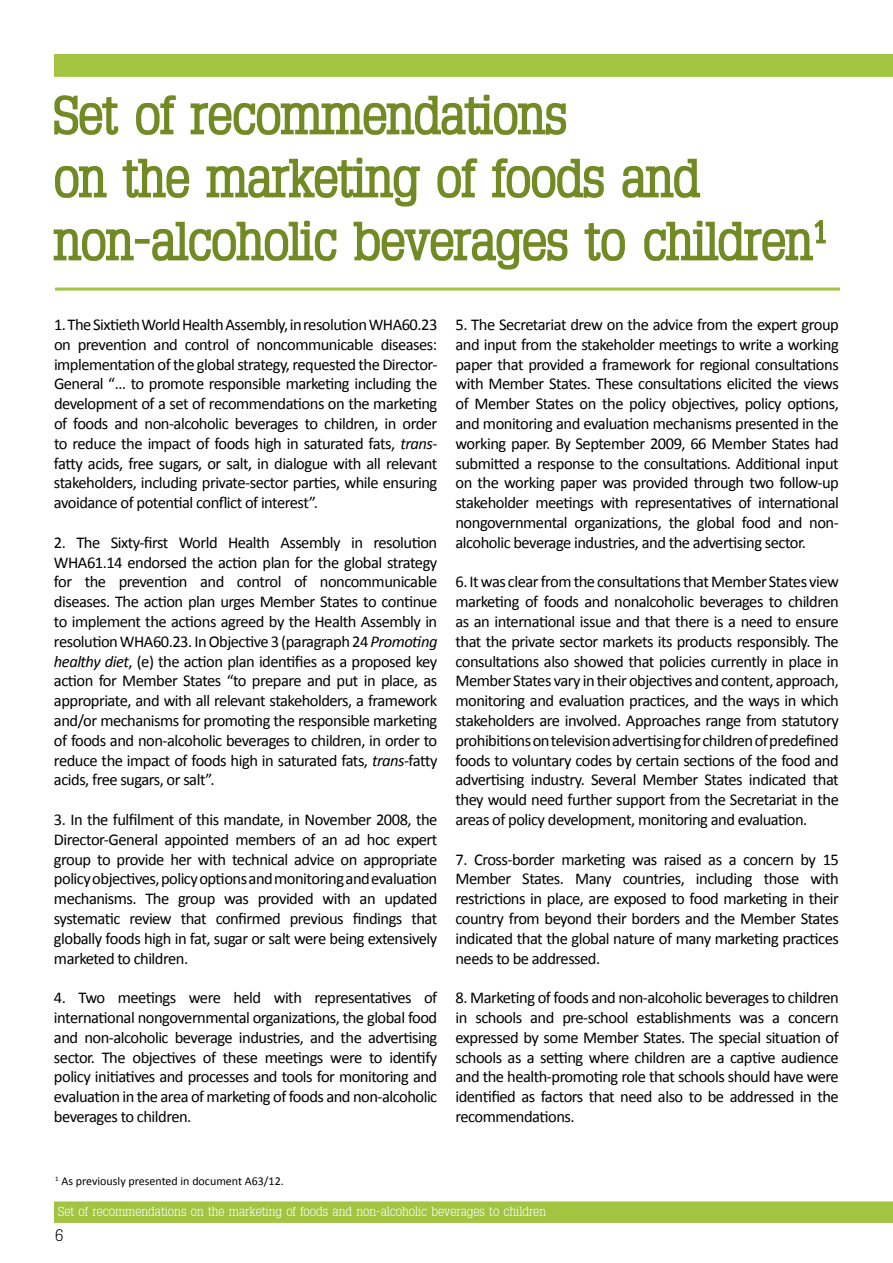
<style>
.page{position:relative;width:893px;height:1263px;background:#fff}
.page>*{position:absolute;margin:0;border:0;box-sizing:border-box;transform-origin:0 0}
.t1{font:300 51px/63px "Typo Slabserif";color:#718a24}
.t2{font:16.5px/19.8px "Calibri";letter-spacing:-.03em;color:#000;text-align:justify}
.t3{font:300 16.5px "Typo Slabserif";color:#000}
.t4{font:300 12.75px "Typo Slabserif";color:#fff}
.t5{font:12px "Calibri";color:#000}
.s1{font-style:italic}
</style>
<div class="page">
<div style="left:54px;top:1202px;width:839px;height:21px;background:#a1c441"></div>
<div style="left:54px;top:54px;width:839px;height:23px;background:#a1c441"></div>
<svg style="left:54px;top:95px;width:65px;height:40px"></svg>
<svg style="left:136px;top:95px;width:40px;height:40px"></svg>
<svg style="left:190px;top:94px;width:377px;height:41px"></svg>
<svg style="left:55px;top:165px;width:52px;height:33px"></svg>
<svg style="left:122px;top:158px;width:68px;height:40px"></svg>
<svg style="left:206px;top:157px;width:214px;height:50px"></svg>
<svg style="left:437px;top:158px;width:41px;height:40px"></svg>
<svg style="left:492px;top:158px;width:112px;height:40px"></svg>
<svg style="left:622px;top:158px;width:79px;height:40px"></svg>
<svg style="left:53px;top:228px;width:82px;height:33px"></svg>
<div style="left:135px;top:239px;width:15px;height:5px;border:2px solid #718a24"></div>
<svg style="left:152px;top:220px;width:185px;height:41px"></svg>
<svg style="left:353px;top:221px;width:215px;height:49px"></svg>
<svg style="left:584px;top:223px;width:41px;height:38px"></svg>
<svg style="left:644px;top:220px;width:182px;height:41px"></svg>
<hr style="left:55px;top:288px;width:785px;height:3px;background:#a1c441">
<h1 class="t1" style="left:54px;top:84px;width:775px">Set of recommendations<br>on the marketing of foods and non-alcoholic beverages to children<sup>1</sup></h1>
<p class="t2" style="left:54px;top:314px;width:385px">1. The Sixtieth World Health Assembly, in resolution WHA60.23 on prevention and control of noncommunicable diseases: implementation of the global strategy, requested the Director-General “… to promote responsible marketing including the development of a set of recommendations on the marketing of foods and non-alcoholic beverages to children, in order to reduce the impact of foods high in saturated fats, <span class="s1">trans&shy;</span>fatty acids, free sugars, or salt, in dialogue with all relevant stakeholders, including private-sector parties, while ensuring avoidance of potential conflict of interest”.</p>
<p class="t2" style="left:54px;top:532px;width:385px">2. The Sixty-first World Health Assembly in resolution WHA61.14 endorsed the action plan for the global strategy for the prevention and control of noncommunicable diseases. The action plan urges Member States to continue to implement the actions agreed by the Health Assembly in resolution WHA60.23. In Objective 3 (paragraph 24 <span class="s1">Promoting healthy diet</span>, (e) the action plan identifies as a proposed key action for Member States “to prepare and put in place, as appropriate, and with all relevant stakeholders, a framework and/or mechanisms for promoting the responsible marketing of foods and non-alcoholic beverages to children, in order to reduce the impact of foods high in saturated fats, <span class="s1">trans</span>-fatty acids, free sugars, or salt”.</p>
<p class="t2" style="left:54px;top:809px;width:385px">3. In the fulfilment of this mandate, in November 2008, the Director-General appointed members of an ad hoc expert group to provide her with technical advice on appropriate policy objectives, policy options and monitoring and evaluation mechanisms. The group was provided with an updated systematic review that confirmed previous findings that globally foods high in fat, sugar or salt were being extensively marketed to children.</p>
<p class="t2" style="left:54px;top:987px;width:385px">4. Two meetings were held with representatives of international nongovernmental organizations, the global food and non-alcoholic beverage industries, and the advertising sector. The objectives of these meetings were to identify policy initiatives and processes and tools for monitoring and evaluation in the area of marketing of foods and non-alcoholic beverages to children.</p>
<p class="t2" style="left:455px;top:314px;width:385px">5. The Secretariat drew on the advice from the expert group and input from the stakeholder meetings to write a working paper that provided a framework for regional consultations with Member States. These consultations elicited the views of Member States on the policy objectives, policy options, and monitoring and evaluation mechanisms presented in the working paper. By September 2009, 66 Member States had submitted a response to the consultations. Additional input on the working paper was provided through two follow-up stakeholder meetings with representatives of international nongovernmental organizations, the global food and non&shy;alcoholic beverage industries, and the advertising sector.</p>
<p class="t2" style="left:455px;top:571px;width:385px">6. It was clear from the consultations that Member States view marketing of foods and nonalcoholic beverages to children as an international issue and that there is a need to ensure that the private sector markets its products responsibly. The consultations also showed that policies currently in place in Member States vary in their objectives and content, approach, monitoring and evaluation practices, and the ways in which stakeholders are involved. Approaches range from statutory prohibitions on television advertising for children of predefined foods to voluntary codes by certain sections of the food and advertising industry. Several Member States indicated that they would need further support from the Secretariat in the areas of policy development, monitoring and evaluation.</p>
<p class="t2" style="left:455px;top:848px;width:385px">7. Cross-border marketing was raised as a concern by 15<br>Member States. Many countries, including those with restrictions in place, are exposed to food marketing in their country from beyond their borders and the Member States indicated that the global nature of many marketing practices needs to be addressed.</p>
<p class="t2" style="left:455px;top:987px;width:385px">8. Marketing of foods and non-alcoholic beverages to children in schools and pre-school establishments was a concern expressed by some Member States. The special situation of schools as a setting where children are a captive audience and the health-promoting role that schools should have were identified as factors that need also to be addressed in the recommendations.</p>
<p class="t5" style="left:55px;top:1174px;width:230px"><sup>1</sup> As previously presented in document A63/12.</p>
<p class="t4" style="left:58px;top:1204px;width:489px">Set of recommendations on the marketing of foods and non-alcoholic beverages to children</p>
<p class="t3" style="left:55px;top:1225px;width:10px">6</p>
</div>
